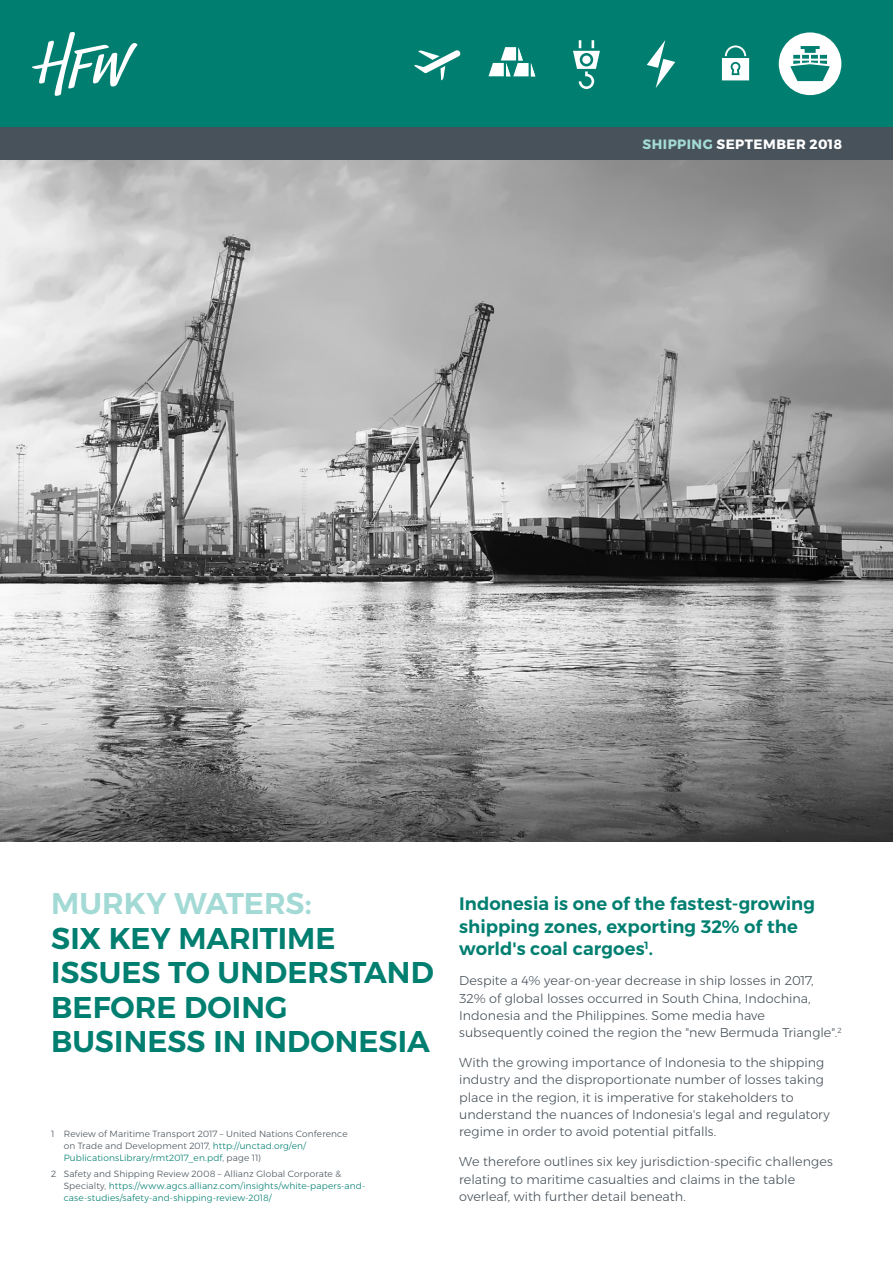
<style>
.page{position:relative;width:893px;height:1263px;background:#fff}
.page>*{position:absolute;margin:0;border:0;box-sizing:border-box;transform-origin:0 0}
.t1{font:600 30px/34.5px "Montserrat";color:#007f71}
.t2{font:600 30px "Montserrat";letter-spacing:-.005em;color:#a3dad5}
.t3{font:600 18px/22.5px "Montserrat";letter-spacing:.005em;color:#007f71}
.t4{font:700 13.5px "Montserrat";letter-spacing:.035em;color:#fff}
.t5{font:300 12.75px/17.2px "Montserrat";color:#48525a}
.t6{font:300 9px/12px "Montserrat";letter-spacing:.015em;color:#007f71}
.t7{font:300 9px/12px "Montserrat";letter-spacing:.015em;color:#48525a}
.s1{color:#a3dad5}
.s2{color:#007f71}
.s3{color:#48525a}
</style>
<div class="page">
<img style="left:0;top:160px;width:893px;height:682px">
<div style="left:0;top:0;width:893px;height:128px;background:#007f71"></div>
<svg style="left:32px;top:32px;width:105px;height:64px"></svg>
<div style="left:779px;top:32px;width:62px;height:63px;background:#fff;border-radius:50%"></div>
<svg style="left:790px;top:46px;width:40px;height:35px"></svg>
<svg style="left:573px;top:40px;width:27px;height:49px"></svg>
<svg style="left:488px;top:47px;width:47px;height:29px"></svg>
<svg style="left:414px;top:50px;width:47px;height:30px"></svg>
<svg style="left:647px;top:40px;width:28px;height:48px"></svg>
<svg style="left:722px;top:45px;width:27px;height:35px"></svg>
<div style="left:0;top:128px;width:893px;height:32px;background:#48525a"></div>
<p class="t4" style="left:643px;top:133px;width:201px"><span class="s1">SHIPPING</span> SEPTEMBER 2018</p>
<h1 class="t2" style="left:51px;top:880px;width:262px">MURKY WATERS:</h1>
<h1 class="t1" style="left:51px;top:920px;width:384px">SIX KEY MARITIME<br>ISSUES TO UNDERSTAND<br>BEFORE DOING<br>BUSINESS IN INDONESIA</h1>
<p class="t7" style="left:64px;top:1128px;width:285px;text-indent:-13px">1 Review of Maritime Transport 2017 – United Nations Conference on Trade and Development 2017, <span class="s2">http://unctad.org/en/<br>PublicationsLibrary/rmt2017_en.pdf</span>, page 11)</p>
<p class="t6" style="left:64px;top:1168px;width:303px;text-indent:-13px"><span class="s3">2 Safety and Shipping Review 2008 – Allianz Global Corporate &amp;<br>Specialty,</span> https://www.agcs.allianz.com/insights/white-papers-and&shy;case-studies/safety-and-shipping-review-2018/</p>
<h2 class="t3" style="left:459px;top:893px;width:357px">Indonesia is one of the fastest-growing shipping zones, exporting 32% of the world's coal cargoes<sup>1</sup>.</h2>
<p class="t5" style="left:459px;top:972px;width:384px">Despite a 4% year-on-year decrease in ship losses in 2017, 32% of global losses occurred in South China, Indochina, Indonesia and the Philippines. Some media have subsequently coined the region the "new Bermuda Triangle".<sup>2</sup></p>
<p class="t5" style="left:459px;top:1054px;width:372px">With the growing importance of Indonesia to the shipping industry and the disproportionate number of losses taking place in the region, it is imperative for stakeholders to understand the nuances of Indonesia's legal and regulatory regime in order to avoid potential pitfalls.</p>
<p class="t5" style="left:459px;top:1153px;width:375px">We therefore outlines six key jurisdiction-specific challenges relating to maritime casualties and claims in the table overleaf, with further detail beneath.</p>
</div>
